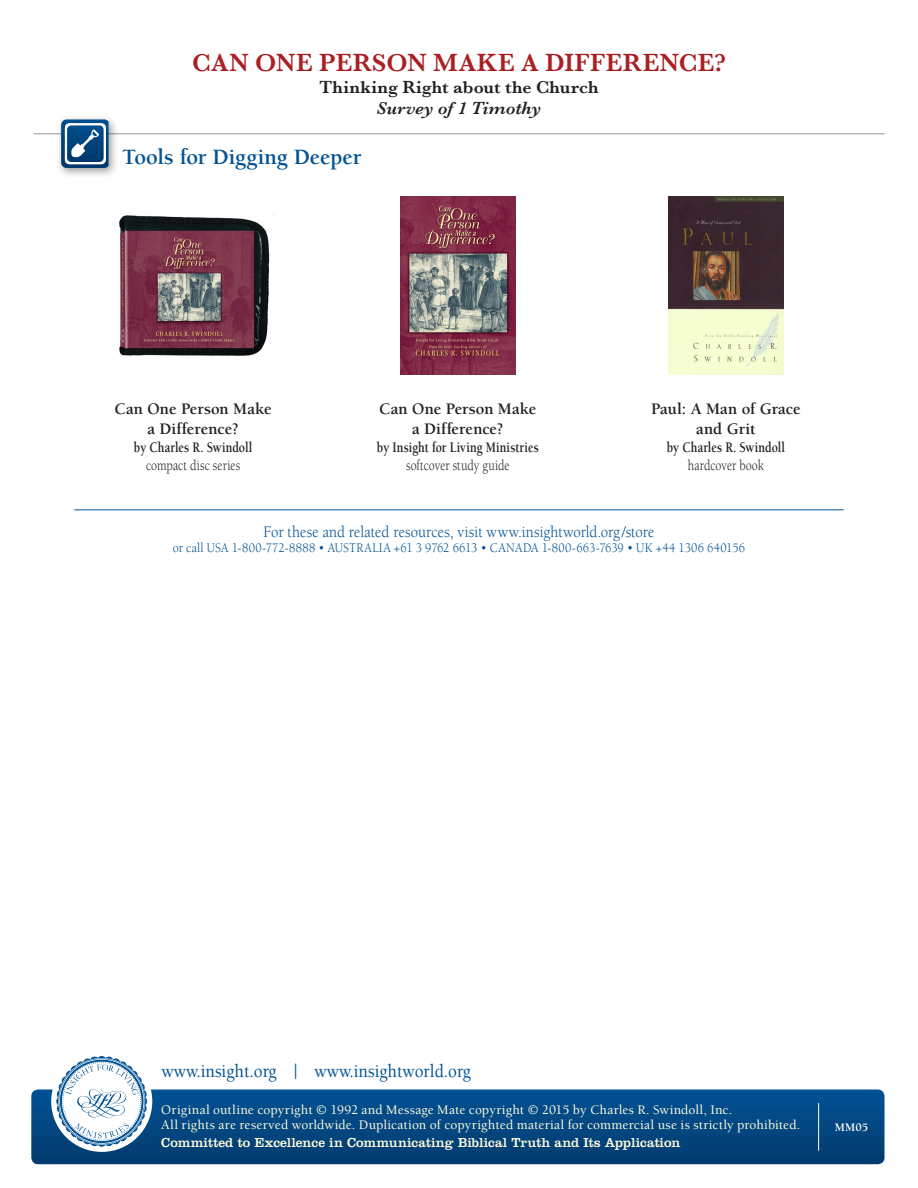
<style>
.page{position:relative;width:918px;height:1188px;background:#fff}
.page>*{position:absolute;margin:0;border:0;box-sizing:border-box;transform-origin:0 0}
.t1{font:600 25.5px "Baskerville";letter-spacing:.015em;color:#aa1f22}
.t2{font:700 22.5px "Berkeley";letter-spacing:-.005em;color:#005294}
.t3{font:500 18.9px "Berkeley";color:#005294;scale:.9 1}
.t4{font:600 18px "Baskerville";letter-spacing:.01em;color:#231f20}
.t5{font:italic 600 18px "Baskerville";letter-spacing:.005em;color:#231f20}
.t6{font:700 16.5px/19.5px "Berkeley";color:#231f20;text-align:center}
.t7{font:16.5px "Berkeley";letter-spacing:.005em;color:#005294;scale:.9 1}
.t8{font:700 15px "Berkeley";color:#231f20;scale:.8 1}
.t9{font:15px "Berkeley";letter-spacing:.005em;color:#231f20;scale:.8 1}
.t10{font:500 13.5px/15px "Berkeley";letter-spacing:.01em;color:#fffcdc}
.t11{font:13.5px "Berkeley";letter-spacing:.015em;color:#005294;scale:.9 1}
.t12{font:13.5px "Clarendon";letter-spacing:.005em;color:#fffcdc}
.t13{font:700 12px "Berkeley";color:#fff}
</style>
<div class="page">
<div style="left:31px;top:1090px;width:854px;height:74px;background:linear-gradient(to bottom,#015294,#043b6f);border-radius:7px"></div>
<div style="left:51px;top:1051px;width:101px;height:101px;background:#fff;border-radius:50%"></div>
<svg style="left:56px;top:1056px;width:91px;height:91px"></svg>
<hr style="left:33px;top:133px;width:852px;height:1px;background:#939598">
<hr style="left:818px;top:1103px;width:1px;height:48px;background:#fff">
<img style="left:669px;top:197px;width:114px;height:178px">
<hr style="left:74px;top:509px;width:770px;height:1px;background:#005294">
<img style="left:119px;top:215px;width:151px;height:141px">
<img style="left:401px;top:197px;width:114px;height:178px">
<div style="left:56px;top:114px;width:63px;height:65px;background:#231f20;opacity:.45"></div>
<svg style="left:61px;top:119px;width:48px;height:49px"></svg>
<h1 class="t1" style="left:192px;top:48px;width:535px">CAN ONE PERSON MAKE A DIFFERENCE?</h1>
<h3 class="t4" style="left:319px;top:76px;width:281px">Thinking Right about the Church</h3>
<h3 class="t5" style="left:377px;top:98px;width:166px">Survey of 1 Timothy</h3>
<h2 class="t2" style="left:122px;top:145px;width:241px">Tools for Digging Deeper</h2>
<p class="t6" style="left:115px;top:400px;width:159px">Can One Person Make a Difference?</p>
<p class="t8" style="left:134px;top:439px;width:150px">by Charles R. Swindoll</p>
<p class="t9" style="left:146px;top:457px;width:119px">compact disc series</p>
<p class="t6" style="left:379px;top:400px;width:159px">Can One Person Make a Difference?</p>
<p class="t8" style="left:377px;top:439px;width:204px">by Insight for Living Ministries</p>
<p class="t9" style="left:406px;top:457px;width:131px">softcover study guide</p>
<p class="t6" style="left:651px;top:400px;width:151px">Paul: A Man of Grace and Grit</p>
<p class="t8" style="left:667px;top:439px;width:150px">by Charles R. Swindoll</p>
<p class="t9" style="left:688px;top:457px;width:97px">hardcover book</p>
<p class="t7" style="left:264px;top:523px;width:436px">For these and related resources, visit www.insightworld.org/store</p>
<p class="t11" style="left:173px;top:541px;width:637px">or call USA 1-800-772-8888 • AUSTRALIA +61 3 9762 6613 • CANADA 1-800-663-7639 • UK +44 1306 640156</p>
<h3 class="t3" style="left:162px;top:1061px;width:345px">www.insight.org | www.insightworld.org</h3>
<p class="t10" style="left:161px;top:1103px;width:641px">Original outline copyright © 1992 and Message Mate copyright © 2015 by Charles R. Swindoll, Inc.<br>All rights are reserved worldwide. Duplication of copyrighted material for commercial use is strictly prohibited.</p>
<p class="t12" style="left:161px;top:1135px;width:521px">Committed to Excellence in Communicating Biblical Truth and Its Application</p>
<p class="t13" style="left:835px;top:1121px;width:35px">MM05</p>
</div>
